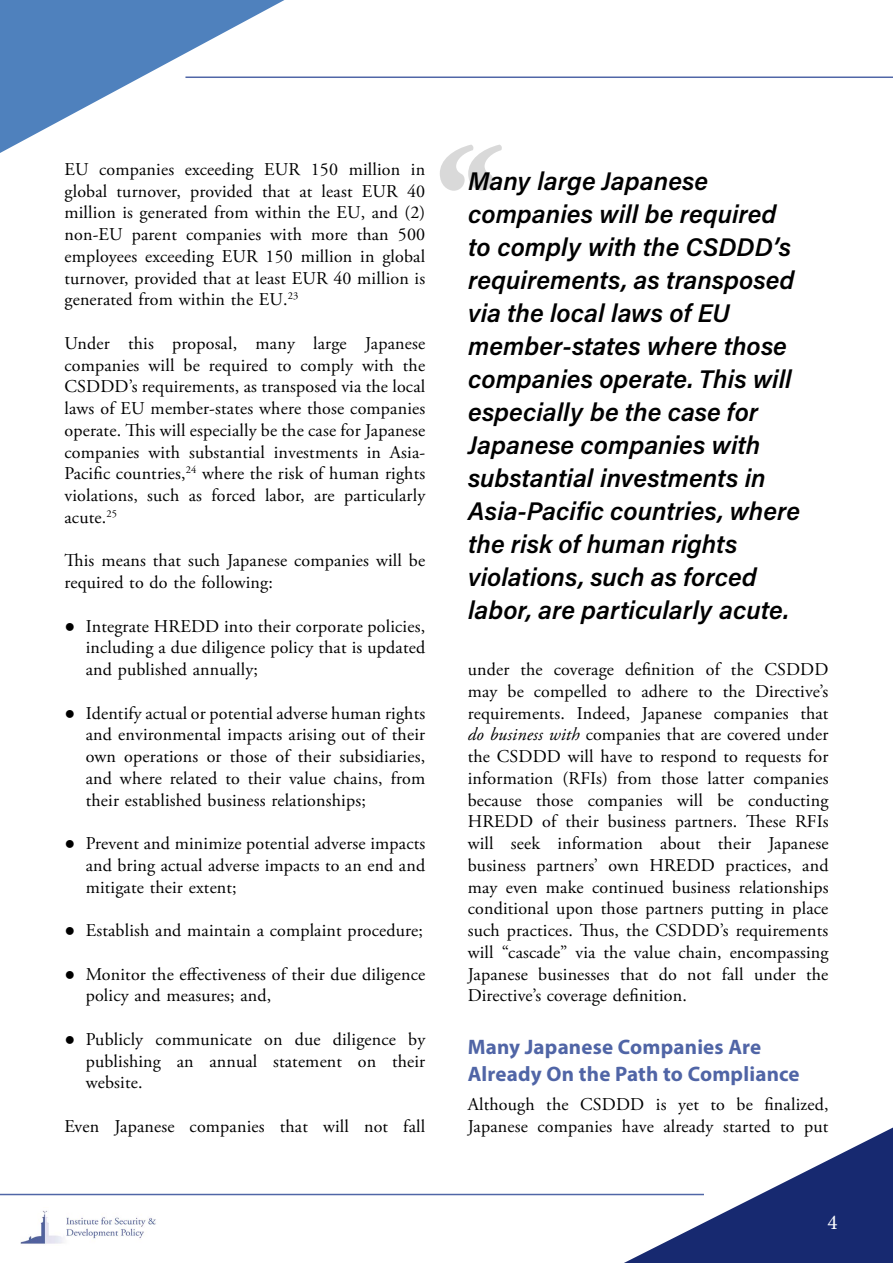
<style>
.page{position:relative;width:893px;height:1263px;background:#fff}
.page>*{position:absolute;margin:0;border:0;box-sizing:border-box;transform-origin:0 0}
.t1{font:25.5px/33px "Acumin Variable Concept";color:#000}
.t2{font:700 21px/27px "Myriad Pro";letter-spacing:.01em;color:#5065a6}
.t3{font:21px "Minion Pro";color:#fff}
.t4{font:18px/21.8px "Adobe Garamond Pro";letter-spacing:.01em;color:#000;text-align:justify}
.s1{font-family:"Times New Roman"}
.s2{font-style:italic}
</style>
<div class="page">
<svg style="left:0;top:0;width:284px;height:153px"></svg>
<hr style="left:185px;top:77px;width:708px;height:1px;background:#5066a7">
<svg style="left:624px;top:1127px;width:269px;height:136px"></svg>
<hr style="left:0;top:1194px;width:704px;height:1px;background:#5066a7">
<img style="left:20px;top:1210px;width:136px;height:34px">
<svg style="left:440px;top:145px;width:62px;height:46px"></svg>
<p class="t4" style="left:64px;top:159px;width:362px">EU companies exceeding EUR 150 million in global turnover, provided that at least EUR 40 million is generated from within the EU, and (2) non-EU parent companies with more than 500 employees exceeding EUR 150 million in global turnover, provided that at least EUR 40 million is generated from within the EU.<sup>23</sup></p>
<p class="t4" style="left:64px;top:333px;width:362px">Under this proposal, many large Japanese companies will be required to comply with the CSDDD’s requirements, as transposed via the local laws of EU member-states where those companies operate. This will especially be the case for Japanese companies with substantial investments in Asia-Pacific countries,<sup>24</sup> where the risk of human rights violations, such as forced labor, are particularly acute.<sup>25</sup></p>
<p class="t4" style="left:64px;top:550px;width:362px">This means that such Japanese companies will be required to do the following:</p>
<p class="t4" style="left:86px;top:616px;width:341px;text-indent:-21px"><span class="s1">●</span> Integrate HREDD into their corporate policies, including a due diligence policy that is updated and published annually;</p>
<p class="t4" style="left:86px;top:703px;width:341px;text-indent:-21px"><span class="s1">●</span> Identify actual or potential adverse human rights and environmental impacts arising out of their own operations or those of their subsidiaries, and where related to their value chains, from their established business relationships;</p>
<p class="t4" style="left:86px;top:833px;width:341px;text-indent:-21px"><span class="s1">●</span> Prevent and minimize potential adverse impacts and bring actual adverse impacts to an end and mitigate their extent;</p>
<p class="t4" style="left:64px;top:920px;width:360px"><span class="s1">●</span> Establish and maintain a complaint procedure;</p>
<p class="t4" style="left:86px;top:964px;width:341px;text-indent:-21px"><span class="s1">●</span> Monitor the effectiveness of their due diligence policy and measures; and,</p>
<p class="t4" style="left:86px;top:1029px;width:341px;text-indent:-21px"><span class="s1">●</span> Publicly communicate on due diligence by publishing an annual statement on their website.</p>
<p class="t4" style="left:64px;top:1116px;width:362px">Even Japanese companies that will not fall</p>
<p class="t1" style="left:468px;top:163px;width:334px">Many large Japanese companies will be required to comply with the CSDDD’s requirements, as transposed via the local laws of EU member-states where those companies operate. This will especially be the case for<br>Japanese companies with substantial investments in<br>Asia-Pacific countries, where the risk of human rights violations, such as forced labor, are particularly acute.</p>
<p class="t4" style="left:468px;top:659px;width:362px">under the coverage definition of the CSDDD may be compelled to adhere to the Directive’s requirements. Indeed, Japanese companies that <span class="s2">do business with</span> companies that are covered under the CSDDD will have to respond to requests for information (RFIs) from those latter companies because those companies will be conducting HREDD of their business partners. These RFIs will seek information about their Japanese business partners’ own HREDD practices, and may even make continued business relationships conditional upon those partners putting in place such practices. Thus, the CSDDD’s requirements will “cascade” via the value chain, encompassing Japanese businesses that do not fall under the Directive’s coverage definition.</p>
<p class="t2" style="left:468px;top:1033px;width:333px">Many Japanese Companies Are<br>Already On the Path to Compliance</p>
<p class="t4" style="left:468px;top:1094px;width:362px">Although the CSDDD is yet to be finalized,<br>Japanese companies have already started to put</p>
<p class="t3" style="left:827px;top:1208px;width:12px">4</p>
</div>
